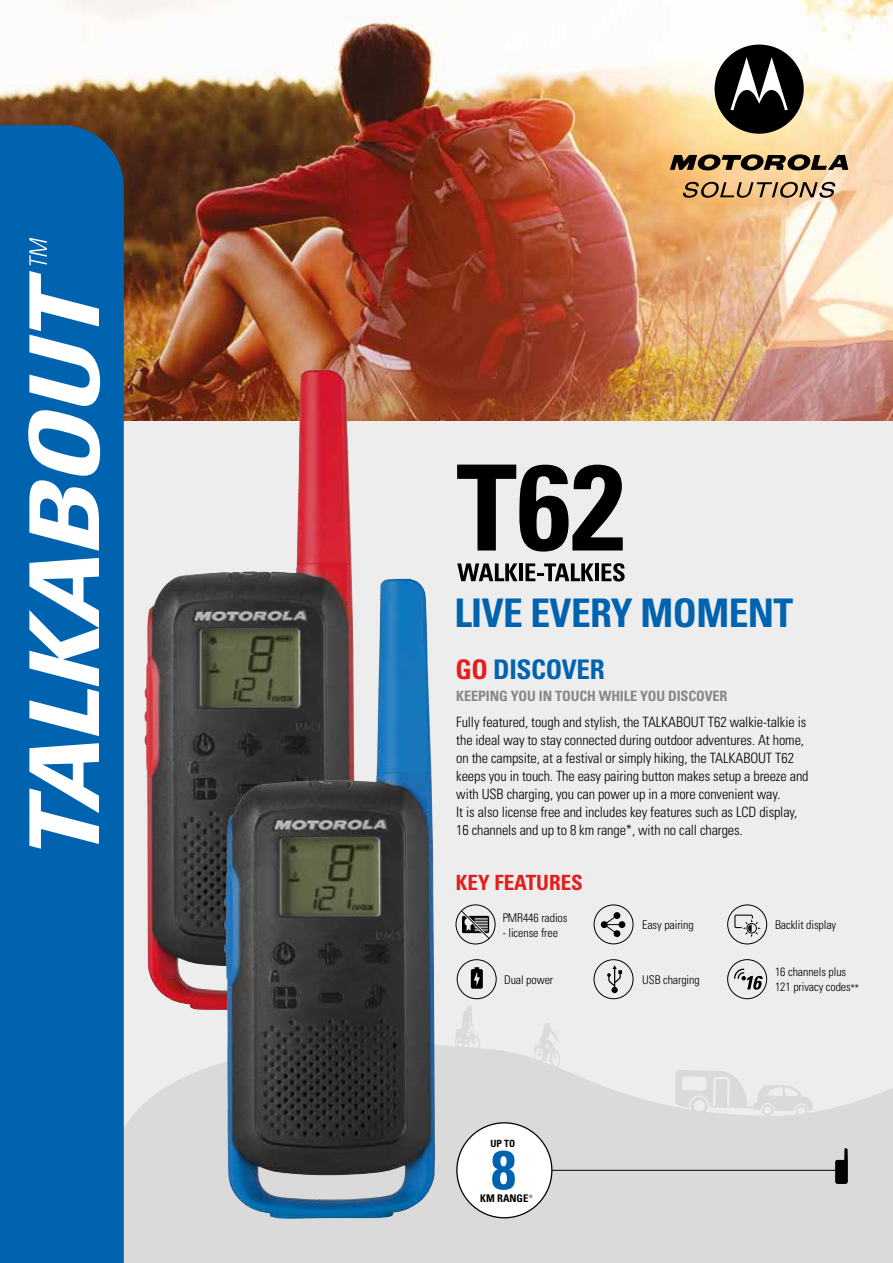
<style>
.page{position:relative;width:893px;height:1263px;background:#ededed}
.page>*{position:absolute;margin:0;border:0;box-sizing:border-box;transform-origin:0 0}
.t1{font:700 condensed 39.45px "Univers";letter-spacing:-.015em;color:#0063af}
.t2{font:700 condensed 27px "Univers";letter-spacing:-.015em;color:#0063af}
.t3{font:700 condensed 21px "Univers";color:#e11f1d}
.t4{font:300 condensed 14.25px/18px "Univers";letter-spacing:-.01em;color:#000}
.t5{font:700 condensed 14.25px "Univers";letter-spacing:-.01em;color:#878787}
.t6{font:300 condensed 12px/15px "Univers";letter-spacing:-.01em;color:#000}
.t7{font:700 condensed 10.5px "Univers";color:#000}
.t8{font:700 condensed 9.9px "Univers";color:#000}
.s1{color:#e11f1d}
.s2{font-weight:400;font-size:9px}
.s3{color:#878787}
</style>
<div class="page">
<svg style="left:124px;top:1045px;width:769px;height:218px;fill:#dadada"></svg>
<svg style="left:534px;top:1023px;width:26px;height:44px"></svg>
<svg style="left:455px;top:1006px;width:25px;height:45px"></svg>
<img style="left:0;top:0;width:893px;height:421px">
<div style="left:0;top:125px;width:124px;height:1138px;background:#0063af"></div>
<svg style="left:29px;top:743px;width:70px;height:106px;background:#91bcdc"></svg>
<svg style="left:29px;top:558px;width:70px;height:178px;background:#87b5d9"></svg>
<svg style="left:28px;top:271px;width:72px;height:280px;background:#7cafd6"></svg>
<svg style="left:29px;top:238px;width:18px;height:27px"></svg>
<svg style="left:715px;top:45px;width:89px;height:89px;background:#525049"></svg>
<svg style="left:670px;top:154px;width:178px;height:17px;background:#756345"></svg>
<svg style="left:683px;top:182px;width:152px;height:16px;background:#ad8d66"></svg>
<svg style="left:835px;top:1148px;width:13px;height:36px"></svg>
<hr style="left:486px;top:1170px;width:352px;height:1px;background:#000">
<div style="left:457px;top:1123px;width:95px;height:95px;background:#fff;border-radius:50%"></div>
<div style="left:594px;top:904px;width:39px;height:40px;border:1px solid #000;border-radius:50%"></div>
<div style="left:601px;top:921px;width:7px;height:7px;background:#000;border-radius:50%"></div>
<div style="left:614px;top:912px;width:6px;height:7px;background:#000;border-radius:50%"></div>
<div style="left:614px;top:930px;width:6px;height:7px;background:#000;border-radius:50%"></div>
<svg style="left:603px;top:914px;width:22px;height:21px"></svg>
<div style="left:456px;top:904px;width:39px;height:40px;border:1px solid #000;border-radius:50%"></div>
<svg style="left:461px;top:910px;width:28px;height:29px"></svg>
<div style="left:727px;top:959px;width:40px;height:40px;border:1px solid #000;border-radius:50%"></div>
<svg style="left:734px;top:968px;width:29px;height:22px"></svg>
<svg style="left:457px;top:465px;width:166px;height:87px"></svg>
<svg style="left:457px;top:563px;width:60px;height:18px"></svg>
<hr style="left:519px;top:563px;width:4px;height:18px;background:#000">
<svg style="left:525px;top:563px;width:68px;height:18px"></svg>
<hr style="left:595px;top:563px;width:4px;height:18px;background:#000">
<svg style="left:602px;top:563px;width:23px;height:18px"></svg>
<svg style="left:492px;top:1150px;width:23px;height:40px"></svg>
<div style="left:727px;top:904px;width:40px;height:40px;border:1px solid #000;border-radius:50%"></div>
<svg style="left:734px;top:914px;width:27px;height:23px"></svg>
<div style="left:457px;top:959px;width:40px;height:40px;border:1px solid #000;border-radius:50%"></div>
<svg style="left:471px;top:968px;width:12px;height:21px"></svg>
<div style="left:594px;top:959px;width:39px;height:40px;border:1px solid #000;border-radius:50%"></div>
<svg style="left:607px;top:965px;width:15px;height:28px"></svg>
<img style="left:144px;top:369px;width:211px;height:641px">
<img style="left:224px;top:578px;width:211px;height:641px">
<h1 class="t1" style="left:454px;top:589px;width:340px">LIVE EVERY MOMENT</h1>
<h2 class="t2" style="left:455px;top:652px;width:151px"><span class="s1">GO</span> DISCOVER</h2>
<p class="t5" style="left:456px;top:687px;width:273px">KEEPING YOU IN TOUCH WHILE YOU DISCOVER</p>
<p class="t4" style="left:456px;top:713px;width:354px">Fully featured, tough and stylish, the TALKABOUT T62 walkie-talkie is the ideal way to stay connected during outdoor adventures. At home, on the campsite, at a festival or simply hiking, the TALKABOUT T62 keeps you in touch. The easy pairing button makes setup a breeze and with USB charging, you can power up in a more convenient way.<br>It is also license free and includes key features such as LCD display, 16 channels and up to 8 km range*, with no call charges.</p>
<h3 class="t3" style="left:456px;top:869px;width:129px">KEY FEATURES</h3>
<p class="t6" style="left:503px;top:910px;width:66px">PMR446 radios</p>
<p class="t6" style="left:503px;top:925px;width:57px">- license free</p>
<p class="t6" style="left:642px;top:917px;width:53px">Easy pairing</p>
<p class="t6" style="left:775px;top:917px;width:63px">Backlit display</p>
<p class="t6" style="left:775px;top:964px;width:85px">16 channels plus<br>121 privacy codes<span class="s2">**</span></p>
<p class="t6" style="left:504px;top:972px;width:51px">Dual power</p>
<p class="t6" style="left:642px;top:972px;width:59px">USB charging</p>
<p class="t8" style="left:490px;top:1137px;width:26px">UP TO</p>
<p class="t7" style="left:480px;top:1192px;width:54px">KM RANGE<span class="s3">*</span></p>
</div>
